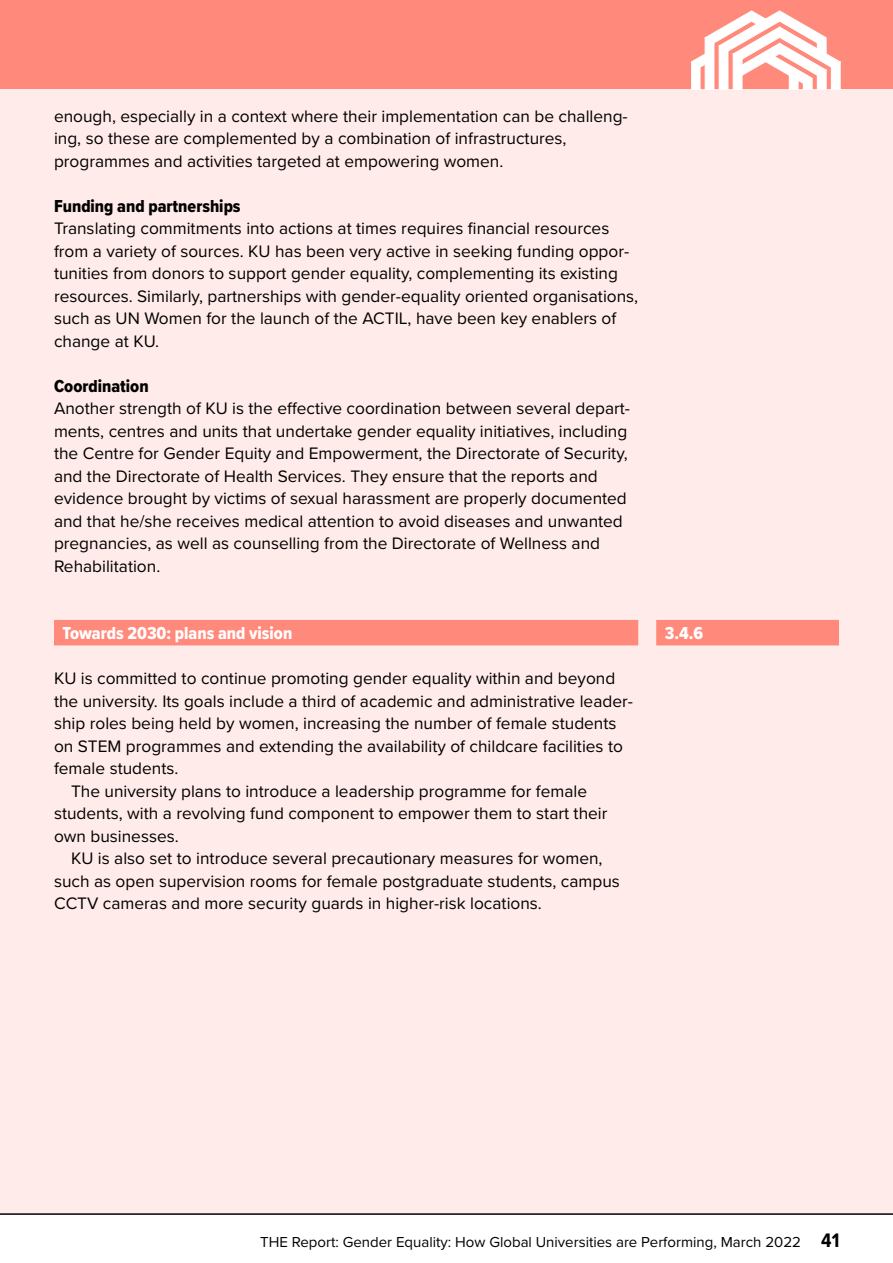
<style>
.page{position:relative;width:893px;height:1263px;background:#fff}
.page>*{position:absolute;margin:0;border:0;box-sizing:border-box;transform-origin:0 0}
.t1{font:18px "Proxima Nova Cond Extrabld";color:#000}
.t2{font:18px "Proxima Nova Cond Extrabld";color:#fff}
.t3{font:17.25px/22.5px "Proxima Nova";color:#000}
.t4{font:15px "Proxima Nova";color:#000}
.s1{font-family:"Proxima Nova Cond";font-weight:700;font-size:20.25px}
</style>
<div class="page">
<div style="left:0;top:0;width:893px;height:90px;background:#ff897a"></div>
<div style="left:0;top:90px;width:893px;height:1124px;background:#ffebe9"></div>
<svg style="left:691px;top:11px;width:149px;height:79px"></svg>
<hr style="left:0;top:1213px;width:893px;height:2px;background:#000">
<div style="left:54px;top:620px;width:584px;height:25px;background:#ff897a"></div>
<div style="left:656px;top:620px;width:183px;height:25px;background:#ff897a"></div>
<p class="t3" style="left:54px;top:104px;width:575px">enough, especially in a context where their implementation can be challeng&shy;ing, so these are complemented by a combination of infrastructures, programmes and activities targeted at empowering women.</p>
<p class="t1" style="left:54px;top:192px;width:188px">Funding and partnerships</p>
<p class="t3" style="left:54px;top:216px;width:586px">Translating commitments into actions at times requires financial resources from a variety of sources. KU has been very active in seeking funding oppor&shy;tunities from donors to support gender equality, complementing its existing resources. Similarly, partnerships with gender-equality oriented organisations, such as UN Women for the launch of the ACTIL, have been key enablers of change at KU.</p>
<p class="t1" style="left:54px;top:372px;width:96px">Coordination</p>
<p class="t3" style="left:54px;top:396px;width:578px">Another strength of KU is the effective coordination between several depart&shy;ments, centres and units that undertake gender equality initiatives, including the Centre for Gender Equity and Empowerment, the Directorate of Security, and the Directorate of Health Services. They ensure that the reports and evidence brought by victims of sexual harassment are properly documented and that he/she receives medical attention to avoid diseases and unwanted pregnancies, as well as counselling from the Directorate of Wellness and Rehabilitation.</p>
<p class="t2" style="left:63px;top:620px;width:231px">Towards 2030: plans and vision</p>
<p class="t3" style="left:54px;top:666px;width:563px">KU is committed to continue promoting gender equality within and beyond</p>
<p class="t3" style="left:54px;top:689px;width:580px">the university. Its goals include a third of academic and administrative leader-</p>
<p class="t3" style="left:54px;top:711px;width:564px">ship roles being held by women, increasing the number of female students</p>
<p class="t3" style="left:54px;top:734px;width:570px">on STEM programmes and extending the availability of childcare facilities to</p>
<p class="t3" style="left:54px;top:756px;width:126px">female students.</p>
<p class="t3" style="left:71px;top:779px;width:518px">The university plans to introduce a leadership programme for female</p>
<p class="t3" style="left:54px;top:801px;width:555px">students, with a revolving fund component to empower them to start their</p>
<p class="t3" style="left:54px;top:824px;width:126px">own businesses.</p>
<p class="t3" style="left:71px;top:846px;width:533px">KU is also set to introduce several precautionary measures for women,</p>
<p class="t3" style="left:54px;top:869px;width:567px">such as open supervision rooms for female postgraduate students, campus</p>
<p class="t3" style="left:54px;top:891px;width:489px">CCTV cameras and more security guards in higher-risk locations.</p>
<p class="t2" style="left:665px;top:620px;width:40px">3.4.6</p>
<p class="t4" style="left:260px;top:1230px;width:581px">THE Report: Gender Equality: How Global Universities are Performing, March 2022 <span class="s1">41</span></p>
</div>
